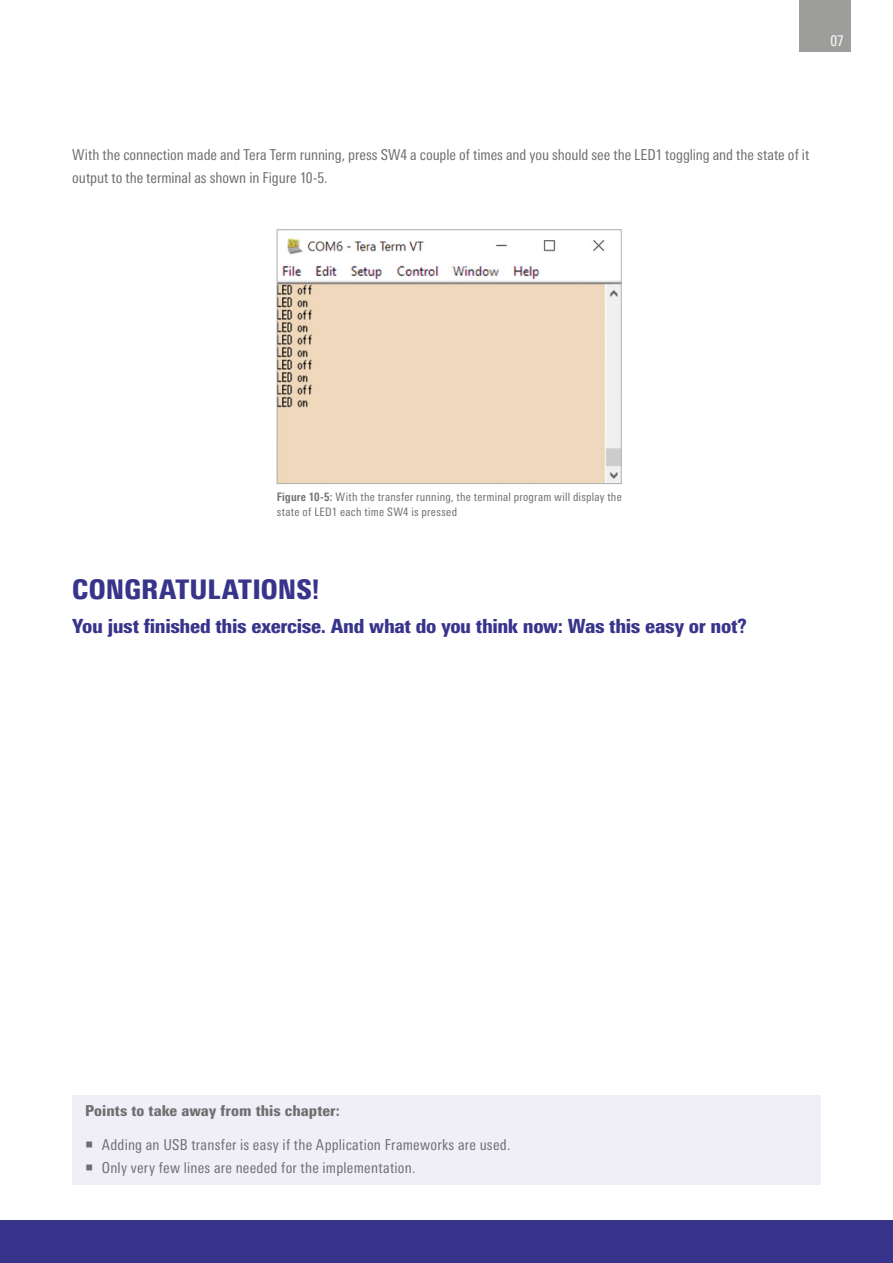
<style>
.page{position:relative;width:893px;height:1263px;background:#fff}
.page>*{position:absolute;margin:0;border:0;box-sizing:border-box;transform-origin:0 0}
.headline_21_25pt{font:900 condensed 27px "Linotype Univers";color:#37348b}
.headline_21_25pt-2{font:900 condensed 19.5px "Linotype Univers";letter-spacing:-.02em;color:#37348b}
.copy_10_15pt{font:condensed 15px/22.5px "Linotype Univers";letter-spacing:.005em;color:#706f6f}
.copy_10_15pt-2{font:900 condensed 15px "Linotype Univers";letter-spacing:.005em;color:#706f6f}
.t1{font:condensed 15px "Linotype Univers";color:#fff}
.copy_10_15pt-3{font:condensed 11.7px "Linotype Univers";letter-spacing:.025em;color:#706f6f}
.s1{font-weight:700}
</style>
<div class="page">
<img style="left:279px;top:238px;width:340px;height:244px">
<div style="left:277px;top:230px;width:344px;height:254px;border:1px solid #b3b2b2"></div>
<div style="left:72px;top:1095px;width:749px;height:90px;background:#f0eff8"></div>
<div style="left:799px;top:0;width:51px;height:51px;background:#9d9d9c"></div>
<div style="left:0;top:1220px;width:893px;height:43px;background:#37348b"></div>
<p class="t1" style="left:830px;top:32px;width:15px">07</p>
<p class="copy_10_15pt" style="left:72px;top:143px;width:739px">With the connection made and Tera Term running, press SW4 a couple of times and you should see the LED1 toggling and the state of it output to the terminal as shown in Figure 10-5.</p>
<p class="copy_10_15pt-3" style="left:277px;top:490px;width:347px"><span class="s1">Figure 10-5:</span> With the transfer running, the terminal program will display the</p>
<p class="copy_10_15pt-3" style="left:277px;top:505px;width:182px">state of LED1 each time SW4 is pressed</p>
<p class="headline_21_25pt" style="left:72px;top:573px;width:249px">CONGRATULATIONS!</p>
<p class="headline_21_25pt-2" style="left:72px;top:614px;width:676px">You just finished this exercise. And what do you think now: Was this easy or not?</p>
<p class="copy_10_15pt-2" style="left:85px;top:1102px;width:256px">Points to take away from this chapter:</p>
<p class="copy_10_15pt" style="left:85px;top:1133px;width:427px">○ Adding an USB transfer is easy if the Application Frameworks are used.</p>
<p class="copy_10_15pt" style="left:85px;top:1156px;width:332px">○ Only very few lines are needed for the implementation.</p>
</div>
